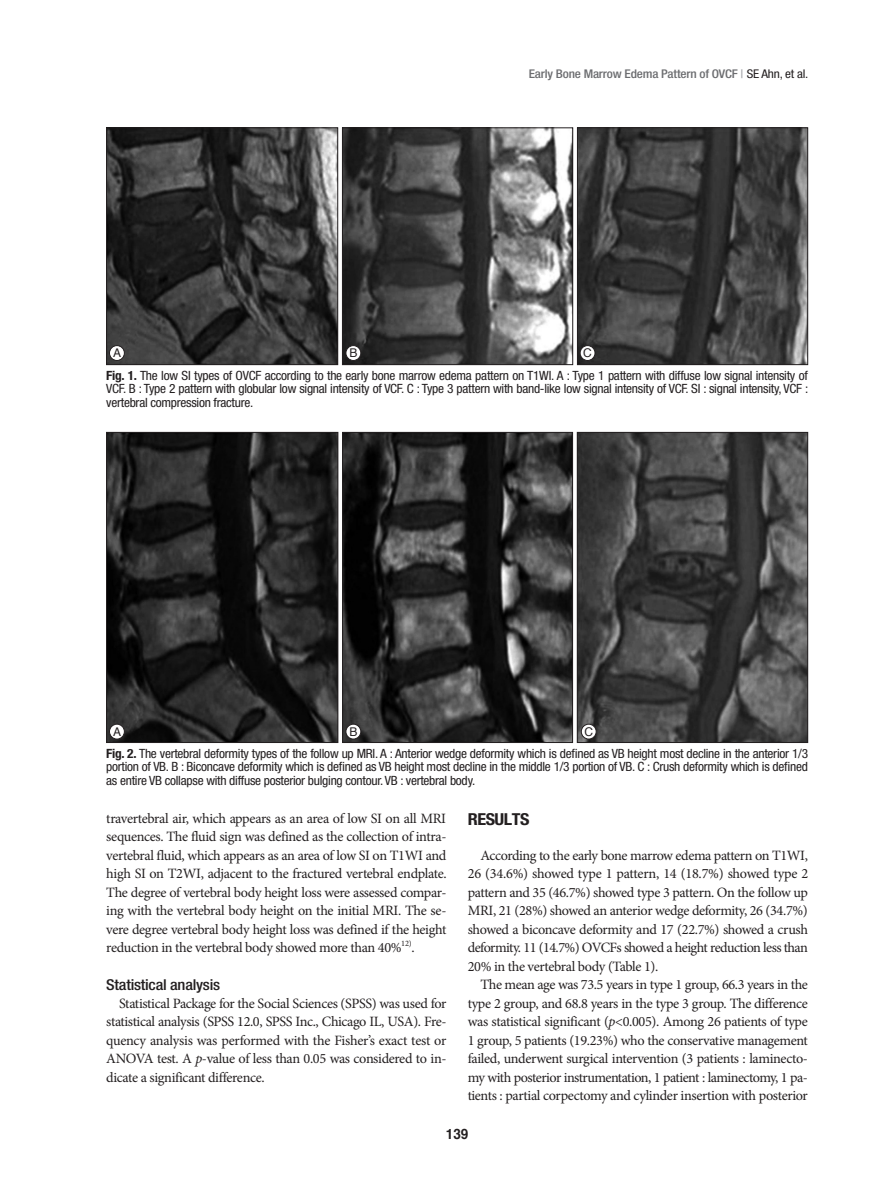
<style>
.page{position:relative;width:893px;height:1191px;background:#fff}
.page>*{position:absolute;margin:0;border:0;box-sizing:border-box;transform-origin:0 0}
.큰제목{font:700 condensed 16.5px "Helvetica Neue LT Std";letter-spacing:-.025em;color:#231f20;scale:1.1 1}
._1_꼴{font:500 condensed 15px "Helvetica Neue LT Std";letter-spacing:-.015em;color:#231f20;scale:1.1 1}
.본문_JKNS{font:14.25px/18.5px "Minion Pro";letter-spacing:-.025em;color:#231f20;text-align:justify}
.t1{font:700 14.25px "Helvetica";color:#231f20;scale:.95 1}
.그림제목_JKNS{font:condensed 12.75px/13.5px "Helvetica Neue LT Std";letter-spacing:-.02em;color:#231f20;text-align:justify;scale:1.05 1}
.런닝_JKNS{font:500 condensed 12px "Helvetica Neue LT Std";letter-spacing:-.015em;color:#6c6d70;scale:1.1 1}
.t2{font:12px "Helvetica";color:#231f20}
.본문_JKNS-2{font:8.25px "Minion Pro";color:#231f20}
.s1{color:#a8a9ad}
.s2{font-weight:400;color:#231f20}
.s3{font-weight:700}
.s4{font-style:italic}
</style>
<div class="page">
<img style="left:108px;top:130px;width:228px;height:233px">
<div style="left:106px;top:128px;width:232px;height:237px;border:1px solid #231f20"></div>
<img style="left:344px;top:130px;width:227px;height:233px">
<div style="left:342px;top:128px;width:231px;height:237px;border:1px solid #231f20"></div>
<img style="left:579px;top:130px;width:227px;height:233px">
<div style="left:577px;top:128px;width:231px;height:237px;border:1px solid #231f20"></div>
<div style="left:109px;top:345px;width:15px;height:15px;background:#fff;border-radius:50%"></div>
<div style="left:109px;top:345px;width:16px;height:16px;border:1px solid #231f20;border-radius:50%"></div>
<div style="left:346px;top:345px;width:15px;height:15px;background:#fff;border-radius:50%"></div>
<div style="left:346px;top:345px;width:15px;height:16px;border:1px solid #231f20;border-radius:50%"></div>
<div style="left:580px;top:345px;width:15px;height:15px;background:#fff;border-radius:50%"></div>
<div style="left:580px;top:345px;width:15px;height:16px;border:1px solid #231f20;border-radius:50%"></div>
<img style="left:108px;top:434px;width:228px;height:306px">
<div style="left:106px;top:432px;width:232px;height:310px;border:1px solid #231f20"></div>
<img style="left:344px;top:434px;width:227px;height:306px">
<div style="left:342px;top:432px;width:231px;height:310px;border:1px solid #231f20"></div>
<img style="left:579px;top:434px;width:227px;height:306px">
<div style="left:577px;top:432px;width:231px;height:310px;border:1px solid #231f20"></div>
<div style="left:109px;top:724px;width:15px;height:15px;background:#fff;border-radius:50%"></div>
<div style="left:109px;top:724px;width:16px;height:15px;border:1px solid #231f20;border-radius:50%"></div>
<div style="left:346px;top:724px;width:15px;height:15px;background:#fff;border-radius:50%"></div>
<div style="left:346px;top:724px;width:15px;height:15px;border:1px solid #231f20;border-radius:50%"></div>
<div style="left:581px;top:724px;width:15px;height:15px;background:#fff;border-radius:50%"></div>
<div style="left:581px;top:724px;width:15px;height:15px;border:1px solid #231f20;border-radius:50%"></div>
<p class="런닝_JKNS" style="left:529px;top:67px;width:256px">Early Bone Marrow Edema Pattern of OVCF <span class="s1">|</span> <span class="s2">SE Ahn, et al.</span></p>
<p class="t2" style="left:113px;top:344px;width:10px">A</p>
<p class="t2" style="left:349px;top:344px;width:10px">B</p>
<p class="t2" style="left:583px;top:344px;width:10px">C</p>
<p class="그림제목_JKNS" style="left:106px;top:368px;width:670px"><span class="s3">Fig. 1.</span> The low SI types of OVCF according to the early bone marrow edema pattern on T1WI. A : Type 1 pattern with diffuse low signal intensity of VCF. B : Type 2 pattern with globular low signal intensity of VCF. C : Type 3 pattern with band-like low signal intensity of VCF. SI : signal intensity, VCF : vertebral compression fracture.</p>
<p class="t2" style="left:113px;top:722px;width:10px">A</p>
<p class="t2" style="left:349px;top:722px;width:10px">B</p>
<p class="t2" style="left:584px;top:722px;width:10px">C</p>
<p class="그림제목_JKNS" style="left:106px;top:746px;width:670px"><span class="s3">Fig. 2.</span> The vertebral deformity types of the follow up MRI. A : Anterior wedge deformity which is defined as VB height most decline in the anterior 1/3 portion of VB. B : Biconcave deformity which is defined as VB height most decline in the middle 1/3 portion of VB. C : Crush deformity which is defined as entire VB collapse with diffuse posterior bulging contour. VB : vertebral body.</p>
<p class="본문_JKNS" style="left:106px;top:809px;width:342px">travertebral air, which appears as an area of low SI on all MRI sequences. The fluid sign was defined as the collection of intra&shy;vertebral fluid, which appears as an area of low SI on T1WI and high SI on T2WI, adjacent to the fractured vertebral endplate.<br>The degree of vertebral body height loss were assessed compar&shy;ing with the vertebral body height on the initial MRI. The se&shy;vere degree vertebral body height loss was defined if the height reduction in the vertebral body showed more than 40%</p>
<p class="본문_JKNS-2" style="left:401px;top:937px;width:12px">12)</p>
<p class="본문_JKNS" style="left:411px;top:938px;width:5px">.</p>
<p class="_1_꼴" style="left:106px;top:975px;width:105px">Statistical analysis</p>
<p class="본문_JKNS" style="left:106px;top:994px;width:342px;text-indent:13px">Statistical Package for the Social Sciences (SPSS) was used for statistical analysis (SPSS 12.0, SPSS Inc., Chicago IL, USA). Fre&shy;quency analysis was performed with the Fisher’s exact test or ANOVA test. A <span class="s4">p</span>-value of less than 0.05 was considered to in&shy;dicate a significant difference.</p>
<p class="큰제목" style="left:468px;top:809px;width:58px">RESULTS</p>
<p class="본문_JKNS" style="left:468px;top:846px;width:342px;text-indent:13px">According to the early bone marrow edema pattern on T1WI, 26 (34.6%) showed type 1 pattern, 14 (18.7%) showed type 2 pattern and 35 (46.7%) showed type 3 pattern. On the follow up MRI, 21 (28%) showed an anterior wedge deformity, 26 (34.7%) showed a biconcave deformity and 17 (22.7%) showed a crush deformity. 11 (14.7%) OVCFs showed a height reduction less than 20% in the vertebral body (Table 1).</p>
<p class="본문_JKNS" style="left:468px;top:975px;width:342px;text-indent:13px">The mean age was 73.5 years in type 1 group, 66.3 years in the type 2 group, and 68.8 years in the type 3 group. The difference was statistical significant (<span class="s4">p</span>&lt;0.005). Among 26 patients of type 1 group, 5 patients (19.23%) who the conservative management failed, underwent surgical intervention (3 patients : laminecto&shy;my with posterior instrumentation, 1 patient : laminectomy, 1 pa&shy;tients : partial corpectomy and cylinder insertion with posterior</p>
<p class="t1" style="left:446px;top:1123px;width:25px">139</p>
</div>
